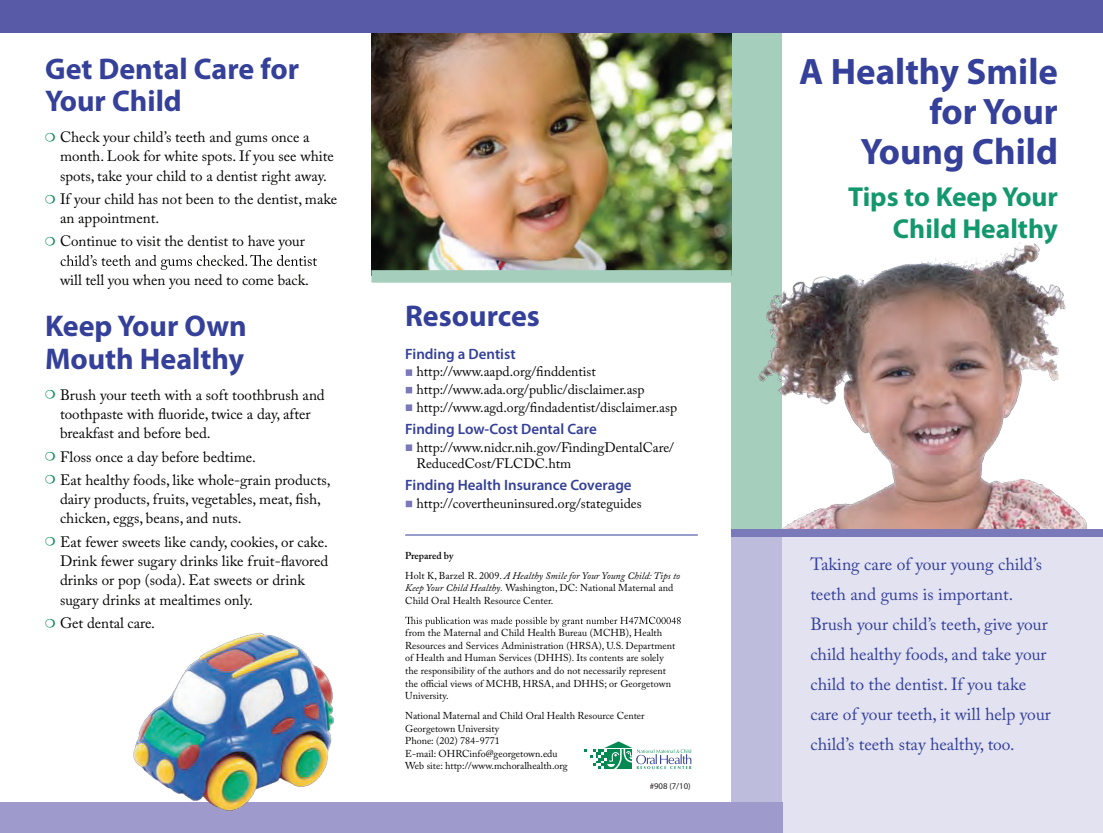
<style>
.page{position:relative;width:1103px;height:833px;background:#fff}
.page>*{position:absolute;margin:0;border:0;box-sizing:border-box;transform-origin:0 0}
.t1{font:700 36.88px/40px "Myriad Pro";color:#344099;text-align:right}
.t2{font:700 30px/32.5px "Myriad Pro";color:#344099}
.t3{font:700 27.5px/31.2px "Myriad Pro";color:#13986d;text-align:right}
.t4{font:17.5px/30px "Adobe Caslon Pro";color:#344099}
.t5{font:15px/19.4px "Adobe Caslon Pro";color:#040503}
.t6{font:600 15px "Myriad Pro";color:#344099}
.t7{font:13.75px/17.5px "Adobe Caslon Pro";color:#040503}
.t8{font:10px/12.5px "Adobe Caslon Pro";letter-spacing:.005em;color:#040503}
.t9{font:italic 10px/20px "Adobe Caslon Pro";letter-spacing:.005em;color:#040503}
.t10{font:8.75px "Myriad Pro";color:#231f20}
.s1{font-weight:600;font-style:normal}
.s2{font-style:normal}
.s3{font-style:italic}
</style>
<div class="page">
<div style="left:731px;top:34px;width:51px;height:495px;background:#a5cfbc"></div>
<div style="left:731px;top:529px;width:51px;height:303px;background:#bebcdd"></div>
<svg style="left:405px;top:616px;width:275px;height:10px"></svg>
<hr style="left:405px;top:534px;width:293px;height:1px;background:#344099">
<svg style="left:584px;top:741px;width:107px;height:29px"></svg>
<img style="left:371px;top:34px;width:360px;height:236px">
<img style="left:731px;top:225px;width:356px;height:304px">
<svg style="left:61px;top:254px;width:256px;height:16px"></svg>
<div style="left:371px;top:270px;width:360px;height:12px;background:#a5cfbc"></div>
<svg style="left:406px;top:369px;width:6px;height:7px"></svg>
<svg style="left:406px;top:387px;width:6px;height:6px"></svg>
<div style="left:406px;top:404px;width:6px;height:7px;border:1px solid #7a79b9"></div>
<div style="left:406px;top:444px;width:6px;height:7px;border:1px solid #7a79b9"></div>
<div style="left:406px;top:500px;width:6px;height:7px;border:1px solid #7a79b9"></div>
<div style="left:782px;top:529px;width:320px;height:303px;background:#e2e2f1"></div>
<div style="left:731px;top:529px;width:371px;height:7px;background:#7a79b9"></div>
<div style="left:0;top:0;width:1102px;height:33px;background:#585aa7"></div>
<div style="left:0;top:802px;width:782px;height:30px;background:#9e9bcc"></div>
<img style="left:133px;top:632px;width:201px;height:179px">
<h2 class="t2" style="left:45px;top:51px;width:256px">Get Dental Care for<br>Your Child</h2>
<p class="t5" style="left:60px;top:127px;width:275px">Check your child’s teeth and gums once a month. Look for white spots. If you see white spots, take your child to a dentist right away.</p>
<p class="t5" style="left:60px;top:189px;width:279px">If your child has not been to the dentist, make an appointment.</p>
<p class="t5" style="left:60px;top:231px;width:246px">Continue to visit the dentist to have your</p>
<p class="t5" style="left:60px;top:270px;width:250px">will tell you when you need to come back.</p>
<h2 class="t2" style="left:45px;top:309px;width:203px">Keep Your Own<br>Mouth Healthy</h2>
<p class="t5" style="left:60px;top:385px;width:266px">Brush your teeth with a soft toothbrush and toothpaste with fluoride, twice a day, after breakfast and before bed.</p>
<p class="t5" style="left:60px;top:445px;width:272px;line-height:23.1px">Floss once a day before bedtime.<br>Eat healthy foods, like whole-grain products,</p>
<p class="t5" style="left:60px;top:489px;width:262px">dairy products, fruits, vegetables, meat, fish, chicken, eggs, beans, and nuts.</p>
<p class="t5" style="left:60px;top:531px;width:270px">Eat fewer sweets like candy, cookies, or cake.<br>Drink fewer sugary drinks like fruit-flavored drinks or pop (soda). Eat sweets or drink sugary drinks at mealtimes only.</p>
<p class="t5" style="left:60px;top:613px;width:97px">Get dental care.</p>
<h2 class="t2" style="left:405px;top:299px;width:136px">Resources</h2>
<p class="t6" style="left:405px;top:344px;width:112px">Finding a Dentist</p>
<p class="t7" style="left:416px;top:363px;width:262px">http://www.aapd.org/finddentist http://www.ada.org/public/disclaimer.asp http://www.agd.org/findadentist/disclaimer.asp</p>
<p class="t6" style="left:405px;top:419px;width:193px">Finding Low-Cost Dental Care</p>
<p class="t7" style="left:416px;top:438px;width:259px;line-height:16.2px">http://www.nidcr.nih.gov/FindingDentalCare/<br>ReducedCost/FLCDC.htm</p>
<p class="t6" style="left:405px;top:475px;width:228px">Finding Health Insurance Coverage</p>
<p class="t7" style="left:416px;top:494px;width:227px">http://covertheuninsured.org/stateguides</p>
<p class="t9" style="left:405px;top:545px;width:276px"><span class="s1">Prepared by<br></span><span class="s2">Holt K, Barzel R. 2009.</span> A Healthy Smile for Your Young Child: Tips to</p>
<p class="t8" style="left:405px;top:581px;width:269px"><span class="s3">Keep Your Child Healthy.</span> Washington, DC: National Maternal and<br>Child Oral Health Resource Center.</p>
<p class="t8" style="left:405px;top:626px;width:272px">from the Maternal and Child Health Bureau (MCHB), Health Resources and Services Administration (HRSA), U.S. Department of Health and Human Services (DHHS). Its contents are solely the responsibility of the authors and do not necessarily represent the official views of MCHB, HRSA, and DHHS; or Georgetown University.</p>
<p class="t8" style="left:405px;top:709px;width:241px">National Maternal and Child Oral Health Resource Center Georgetown University<br>Phone: (202) 784-9771<br>E-mail: OHRCinfo@georgetown.edu<br>Web site: http://www.mchoralhealth.org</p>
<p class="t10" style="left:649px;top:781px;width:43px">#908 (7/10)</p>
<h1 class="t1" style="left:799px;top:50px;width:260px">A Healthy Smile for Your<br>Young Child</h1>
<h3 class="t3" style="left:848px;top:180px;width:211px">Tips to Keep Your<br>Child Healthy</h3>
<p class="t4" style="left:810px;top:549px;width:242px">Taking care of your young child’s teeth and gums is important.<br>Brush your child’s teeth, give your child healthy foods, and take your child to the dentist. If you take care of your teeth, it will help your child’s teeth stay healthy, too.</p>
</div>
